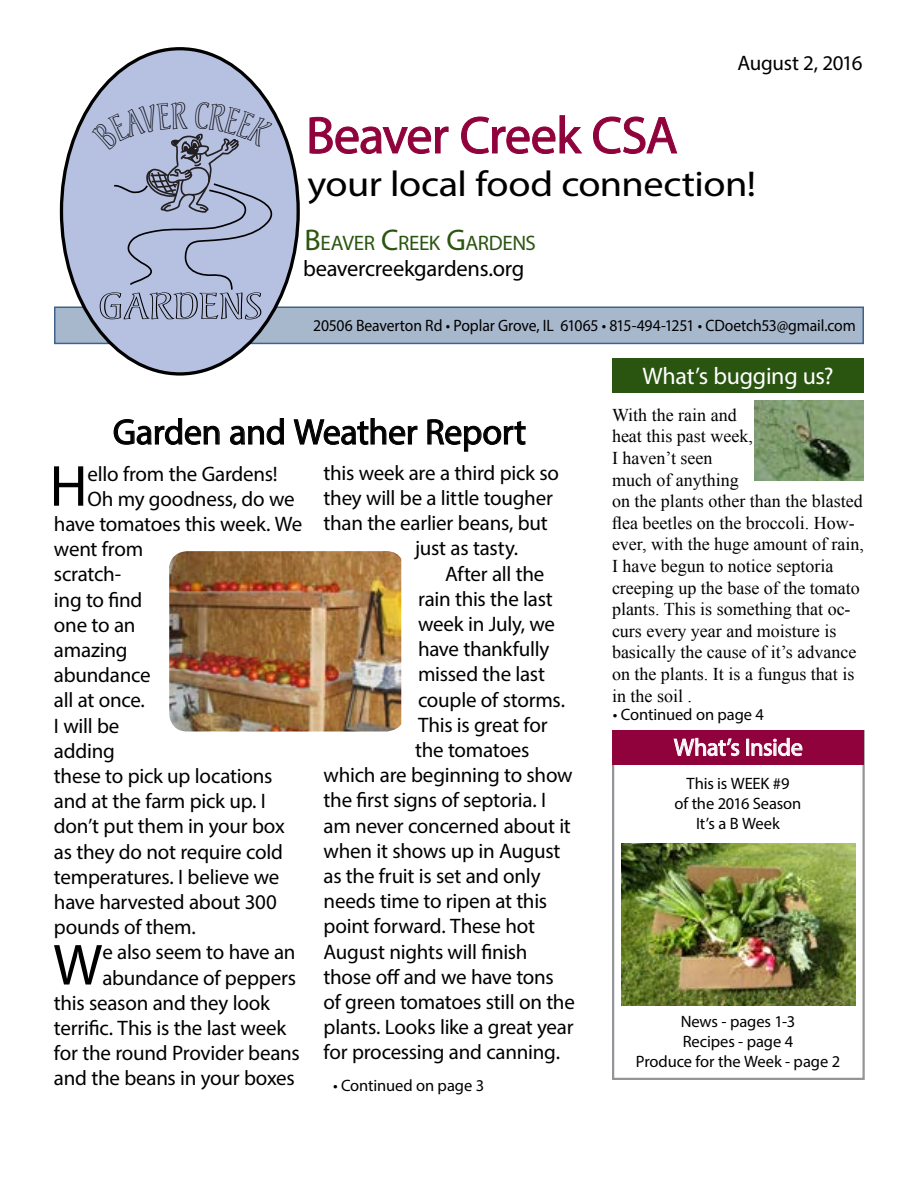
<style>
.page{position:relative;width:918px;height:1188px;background:#fff}
.page>*{position:absolute;margin:0;border:0;box-sizing:border-box;transform-origin:0 0}
.t1{font:58.35px "Myriad Pro";color:#000}
.t2{font:52.5px "Myriad Pro";letter-spacing:-.02em;color:#8f023c}
.t3{font:36px "Myriad Pro";letter-spacing:-.01em;color:#000;scale:1.12 1}
.t4{font:36px "Myriad Pro";letter-spacing:-.01em;color:#000}
.t5{font:34.65px "Andreas Std";letter-spacing:-.01em;color:#000;scale:1.56 1}
.t6{font:24px "Myriad Pro";letter-spacing:-.015em;color:#fff}
.t7{font:22.5px "Myriad Pro";letter-spacing:-.015em;color:#000}
.t8{font:21px "Myriad Pro";letter-spacing:-.015em;color:#000}
.t9{font:21px "Myriad Pro";letter-spacing:-.025em;color:#2a5511}
.t10{font:18px/21.6px "Times New Roman";color:#000}
.t11{font:16.5px/19.8px "Myriad Pro";letter-spacing:-.01em;color:#000;text-align:center}
.t12{font:16.5px "Myriad Pro";letter-spacing:-.01em;color:#000;scale:.95 1}
.s1{font-size:30px}
</style>
<div class="page">
<img style="left:169px;top:551px;width:232px;height:181px">
<svg style="left:113px;top:418px;width:107px;height:27px"></svg>
<svg style="left:230px;top:418px;width:54px;height:27px"></svg>
<svg style="left:293px;top:418px;width:125px;height:27px"></svg>
<svg style="left:427px;top:419px;width:99px;height:33px"></svg>
<img style="left:755px;top:400px;width:109px;height:80px">
<div style="left:612px;top:358px;width:252px;height:35px;background:#2a5511"></div>
<div style="left:612px;top:730px;width:253px;height:350px;border:2px solid #939598"></div>
<div style="left:612px;top:730px;width:252px;height:34px;background:#8f023c"></div>
<svg style="left:674px;top:738px;width:66px;height:18px"></svg>
<svg style="left:747px;top:738px;width:56px;height:18px"></svg>
<img style="left:621px;top:843px;width:235px;height:163px">
<div style="left:55px;top:307px;width:808px;height:36px;background:#a8b8cc"></div>
<div style="left:54px;top:307px;width:810px;height:37px;border:2px solid #3e618d"></div>
<svg style="left:58px;top:47px;width:243px;height:329px"></svg>
<svg style="left:309px;top:117px;width:140px;height:37px"></svg>
<svg style="left:461px;top:115px;width:122px;height:39px"></svg>
<svg style="left:593px;top:116px;width:85px;height:38px"></svg>
<svg style="left:91px;top:102px;width:188px;height:189px;background:#abb4d2"></svg>
<p class="t8" style="left:737px;top:50px;width:127px">August 2, 2016</p>
<h3 class="t5" style="left:98px;top:286px;width:107px">GARDENS</h3>
<h2 class="t2" style="left:306px;top:103px;width:373px">Beaver Creek CSA</h2>
<h3 class="t3" style="left:308px;top:162px;width:402px">your local food connection!</h3>
<p class="t9" style="left:304px;top:230px;width:233px"><span class="s1">B</span>EAVER <span class="s1">C</span>REEK <span class="s1">G</span>ARDENS</p>
<p class="t7" style="left:303px;top:254px;width:223px">beavercreekgardens.org</p>
<p class="t12" style="left:313px;top:315px;width:572px">20506 Beaverton Rd • Poplar Grove, IL 61065 • 815-494-1251 • CDoetch53@gmail.com</p>
<h3 class="t4" style="left:113px;top:410px;width:415px">Garden and Weather Report</h3>
<h1 class="t1" style="left:50px;top:450px;width:40px">H</h1>
<p class="t8" style="left:87px;top:461px;width:192px">ello from the Gardens!</p>
<p class="t8" style="left:87px;top:486px;width:209px">Oh my goodness, do we</p>
<p class="t8" style="left:54px;top:511px;width:250px">have tomatoes this week. We</p>
<p class="t8" style="left:54px;top:536px;width:91px">went from</p>
<p class="t8" style="left:54px;top:561px;width:69px">scratch-</p>
<p class="t8" style="left:54px;top:587px;width:90px">ing to find</p>
<p class="t8" style="left:54px;top:612px;width:83px">one to an</p>
<p class="t8" style="left:54px;top:637px;width:75px">amazing</p>
<p class="t8" style="left:54px;top:662px;width:98px">abundance</p>
<p class="t8" style="left:54px;top:687px;width:92px">all at once.</p>
<p class="t8" style="left:54px;top:713px;width:67px">I will be</p>
<p class="t8" style="left:54px;top:738px;width:62px">adding</p>
<p class="t8" style="left:54px;top:763px;width:220px">these to pick up locations</p>
<p class="t8" style="left:54px;top:788px;width:213px">and at the farm pick up. I</p>
<p class="t8" style="left:54px;top:813px;width:232px">don’t put them in your box</p>
<p class="t8" style="left:54px;top:839px;width:230px">as they do not require cold</p>
<p class="t8" style="left:54px;top:864px;width:227px">temperatures. I believe we</p>
<p class="t8" style="left:54px;top:889px;width:224px">have harvested about 300</p>
<p class="t8" style="left:54px;top:914px;width:143px">pounds of them.</p>
<h1 class="t1" style="left:53px;top:929px;width:51px">W</h1>
<p class="t8" style="left:102px;top:939px;width:195px">e also seem to have an</p>
<p class="t8" style="left:102px;top:965px;width:195px">abundance of peppers</p>
<p class="t8" style="left:54px;top:990px;width:218px">this season and they look</p>
<p class="t8" style="left:54px;top:1015px;width:234px">terrific. This is the last week</p>
<p class="t8" style="left:54px;top:1040px;width:247px">for the round Provider beans</p>
<p class="t8" style="left:54px;top:1065px;width:242px">and the beans in your boxes</p>
<p class="t8" style="left:324px;top:460px;width:237px">this week are a third pick so</p>
<p class="t8" style="left:324px;top:485px;width:231px">they will be a little tougher</p>
<p class="t8" style="left:324px;top:510px;width:226px">than the earlier beans, but</p>
<p class="t8" style="left:415px;top:535px;width:105px">just as tasty.</p>
<p class="t8" style="left:445px;top:561px;width:101px">After all the</p>
<p class="t8" style="left:418px;top:586px;width:136px">rain this the last</p>
<p class="t8" style="left:418px;top:611px;width:139px">week in July, we</p>
<p class="t8" style="left:418px;top:636px;width:133px">have thankfully</p>
<p class="t8" style="left:418px;top:661px;width:129px">missed the last</p>
<p class="t8" style="left:418px;top:687px;width:149px">couple of storms.</p>
<p class="t8" style="left:418px;top:712px;width:131px">This is great for</p>
<p class="t8" style="left:415px;top:737px;width:116px">the tomatoes</p>
<p class="t8" style="left:324px;top:762px;width:251px">which are beginning to show</p>
<p class="t8" style="left:324px;top:787px;width:224px">the first signs of septoria. I</p>
<p class="t8" style="left:324px;top:813px;width:249px">am never concerned about it</p>
<p class="t8" style="left:324px;top:838px;width:239px">when it shows up in August</p>
<p class="t8" style="left:324px;top:863px;width:219px">as the fruit is set and only</p>
<p class="t8" style="left:324px;top:888px;width:225px">needs time to ripen at this</p>
<p class="t8" style="left:324px;top:913px;width:213px">point forward. These hot</p>
<p class="t8" style="left:324px;top:939px;width:206px">August nights will finish</p>
<p class="t8" style="left:324px;top:964px;width:232px">those off and we have tons</p>
<p class="t8" style="left:324px;top:989px;width:253px">of green tomatoes still on the</p>
<p class="t8" style="left:324px;top:1014px;width:252px">plants. Looks like a great year</p>
<p class="t8" style="left:324px;top:1039px;width:238px">for processing and canning.</p>
<p class="t11" style="left:333px;top:1075px;width:153px">• Continued on page 3</p>
<p class="t6" style="left:642px;top:361px;width:193px">What’s bugging us?</p>
<p class="t10" style="left:612px;top:403px;width:254px">With the rain and<br>heat this past week,<br>I haven’t seen<br>much of anything<br>on the plants other than the blasted flea beetles on the broccoli. How&shy;ever, with the huge amount of rain,<br>I have begun to notice septoria creeping up the base of the tomato plants. This is something that oc&shy;curs every year and moisture is basically the cause of it’s advance on the plants. It is a fungus that is in the soil .</p>
<p class="t6" style="left:674px;top:733px;width:130px">What’s Inside</p>
<p class="t11" style="left:675px;top:774px;width:128px">This is WEEK #9<br>of the 2016 Season<br>It’s a B Week</p>
<p class="t11" style="left:613px;top:704px;width:153px">• Continued on page 4</p>
<p class="t11" style="left:636px;top:1011px;width:206px">News - pages 1-3<br>Recipes - page 4<br>Produce for the Week - page 2</p>
</div>
